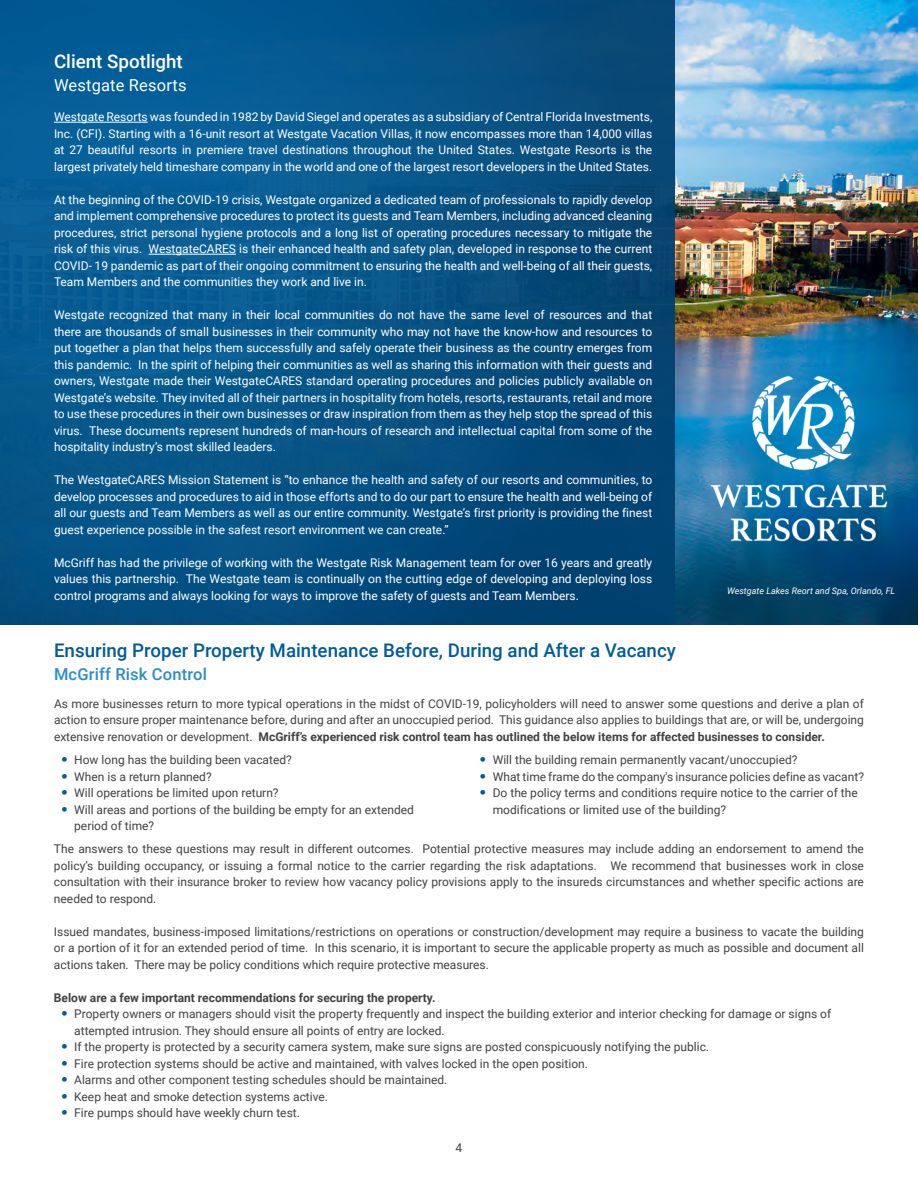
<style>
.page{position:relative;width:918px;height:1188px;background:#fff}
.page>*{position:absolute;margin:0;border:0;box-sizing:border-box;transform-origin:0 0}
.t1{font:500 18.75px "Roboto";color:#005c98}
.t2{font:500 18.75px "Roboto";color:#fff}
.t3{font:500 16.5px "Roboto";letter-spacing:.01em;color:#298dcc}
.t4{font:16.5px "Roboto";letter-spacing:.01em;color:#fff}
.t5{font:12px/16.5px "Roboto";color:#fff;text-align:justify}
.t6{font:12px/16.5px "Roboto";color:#414042;text-align:justify}
.t7{font:700 12px "Roboto";color:#414042}
.t8{font:italic 9px "Roboto";color:#fff}
.s1{font-weight:700}
.s2{font-family:"Calibri";font-size:15px;color:#005c98}
</style>
<div class="page">
<img style="left:675px;top:0;width:243px;height:624px">
<svg style="left:0;top:0;width:675px;height:624px;background:#055285"></svg>
<hr style="left:54px;top:122px;width:94px;height:1px;background:#fff">
<hr style="left:149px;top:254px;width:87px;height:1px;background:#fff">
<img style="left:702px;top:370px;width:193px;height:176px">
<h1 class="t2" style="left:54px;top:48px;width:130px">Client Spotlight</h1>
<h2 class="t4" style="left:54px;top:74px;width:134px">Westgate Resorts</h2>
<p class="t5" style="left:54px;top:108px;width:600px">Westgate Resorts was founded in 1982 by David Siegel and operates as a subsidiary of Central Florida Investments, Inc. (CFI). Starting with a 16-unit resort at Westgate Vacation Villas, it now encompasses more than 14,000 villas at 27 beautiful resorts in premiere travel destinations throughout the United States. Westgate Resorts is the largest privately held timeshare company in the world and one of the largest resort developers in the United States.</p>
<p class="t5" style="left:54px;top:191px;width:600px">At the beginning of the COVID-19 crisis, Westgate organized a dedicated team of professionals to rapidly develop and implement comprehensive procedures to protect its guests and Team Members, including advanced cleaning procedures, strict personal hygiene protocols and a long list of operating procedures necessary to mitigate the risk of this virus. WestgateCARES is their enhanced health and safety plan, developed in response to the current COVID- 19 pandemic as part of their ongoing commitment to ensuring the health and well-being of all their guests, Team Members and the communities they work and live in.</p>
<p class="t5" style="left:54px;top:306px;width:600px">Westgate recognized that many in their local communities do not have the same level of resources and that there are thousands of small businesses in their community who may not have the know-how and resources to put together a plan that helps them successfully and safely operate their business as the country emerges from this pandemic. In the spirit of helping their communities as well as sharing this information with their guests and owners, Westgate made their WestgateCARES standard operating procedures and policies publicly available on Westgate’s website. They invited all of their partners in hospitality from hotels, resorts, restaurants, retail and more to use these procedures in their own businesses or draw inspiration from them as they help stop the spread of this virus. These documents represent hundreds of man-hours of research and intellectual capital from some of the hospitality industry’s most skilled leaders.</p>
<p class="t5" style="left:54px;top:471px;width:600px">The WestgateCARES Mission Statement is “to enhance the health and safety of our resorts and communities, to develop processes and procedures to aid in those efforts and to do our part to ensure the health and well-being of all our guests and Team Members as well as our entire community. Westgate’s first priority is providing the finest guest experience possible in the safest resort environment we can create.”</p>
<p class="t5" style="left:54px;top:554px;width:600px">McGriff has had the privilege of working with the Westgate Risk Management team for over 16 years and greatly values this partnership. The Westgate team is continually on the cutting edge of developing and deploying loss control programs and always looking for ways to improve the safety of guests and Team Members.</p>
<p class="t8" style="left:727px;top:585px;width:170px">Westgate Lakes Reort and Spa, Orlando, FL</p>
<h1 class="t1" style="left:54px;top:637px;width:624px">Ensuring Proper Property Maintenance Before, During and After a Vacancy</h1>
<h2 class="t3" style="left:54px;top:662px;width:154px">McGriff Risk Control</h2>
<p class="t6" style="left:54px;top:695px;width:812px">As more businesses return to more typical operations in the midst of COVID-19, policyholders will need to answer some questions and derive a plan of action to ensure proper maintenance before, during and after an unoccupied period. This guidance also applies to buildings that are, or will be, undergoing extensive renovation or development. <span class="s1">McGriff’s experienced risk control team has outlined the below items for affected businesses to consider.</span></p>
<p class="t6" style="left:61px;top:751px;width:233px"><span class="s2">•</span> How long has the building been vacated?</p>
<p class="t6" style="left:61px;top:768px;width:152px"><span class="s2">•</span> When is a return planned?</p>
<p class="t6" style="left:61px;top:784px;width:219px"><span class="s2">•</span> Will operations be limited upon return?</p>
<p class="t6" style="left:74px;top:801px;width:341px;text-indent:-14px"><span class="s2">•</span> Will areas and portions of the building be empty for an extended period of time?</p>
<p class="t6" style="left:479px;top:751px;width:320px"><span class="s2">•</span> Will the building remain permanently vacant/unoccupied?</p>
<p class="t6" style="left:479px;top:768px;width:386px"><span class="s2">•</span> What time frame do the company's insurance policies define as vacant?</p>
<p class="t6" style="left:493px;top:784px;width:367px;text-indent:-14px"><span class="s2">•</span> Do the policy terms and conditions require notice to the carrier of the modifications or limited use of the building?</p>
<p class="t6" style="left:54px;top:840px;width:812px">The answers to these questions may result in different outcomes. Potential protective measures may include adding an endorsement to amend the policy’s building occupancy, or issuing a formal notice to the carrier regarding the risk adaptations. We recommend that businesses work in close consultation with their insurance broker to review how vacancy policy provisions apply to the insureds circumstances and whether specific actions are needed to respond.</p>
<p class="t6" style="left:54px;top:923px;width:812px">Issued mandates, business-imposed limitations/restrictions on operations or construction/development may require a business to vacate the building or a portion of it for an extended period of time. In this scenario, it is important to secure the applicable property as much as possible and document all actions taken. There may be policy conditions which require protective measures.</p>
<p class="t7" style="left:54px;top:989px;width:383px">Below are a few important recommendations for securing the property.</p>
<p class="t6" style="left:74px;top:1005px;width:758px;text-indent:-14px"><span class="s2">•</span> Property owners or managers should visit the property frequently and inspect the building exterior and interior checking for damage or signs of attempted intrusion. They should ensure all points of entry are locked.</p>
<p class="t6" style="left:61px;top:1038px;width:650px"><span class="s2">•</span> If the property is protected by a security camera system, make sure signs are posted conspicuously notifying the public.</p>
<p class="t6" style="left:61px;top:1055px;width:529px"><span class="s2">•</span> Fire protection systems should be active and maintained, with valves locked in the open position.</p>
<p class="t6" style="left:61px;top:1071px;width:388px"><span class="s2">•</span> Alarms and other component testing schedules should be maintained.</p>
<p class="t6" style="left:61px;top:1088px;width:269px"><span class="s2">•</span> Keep heat and smoke detection systems active.</p>
<p class="t6" style="left:61px;top:1104px;width:241px"><span class="s2">•</span> Fire pumps should have weekly churn test.</p>
<p class="t6" style="left:456px;top:1139px;width:8px">4</p>
</div>
